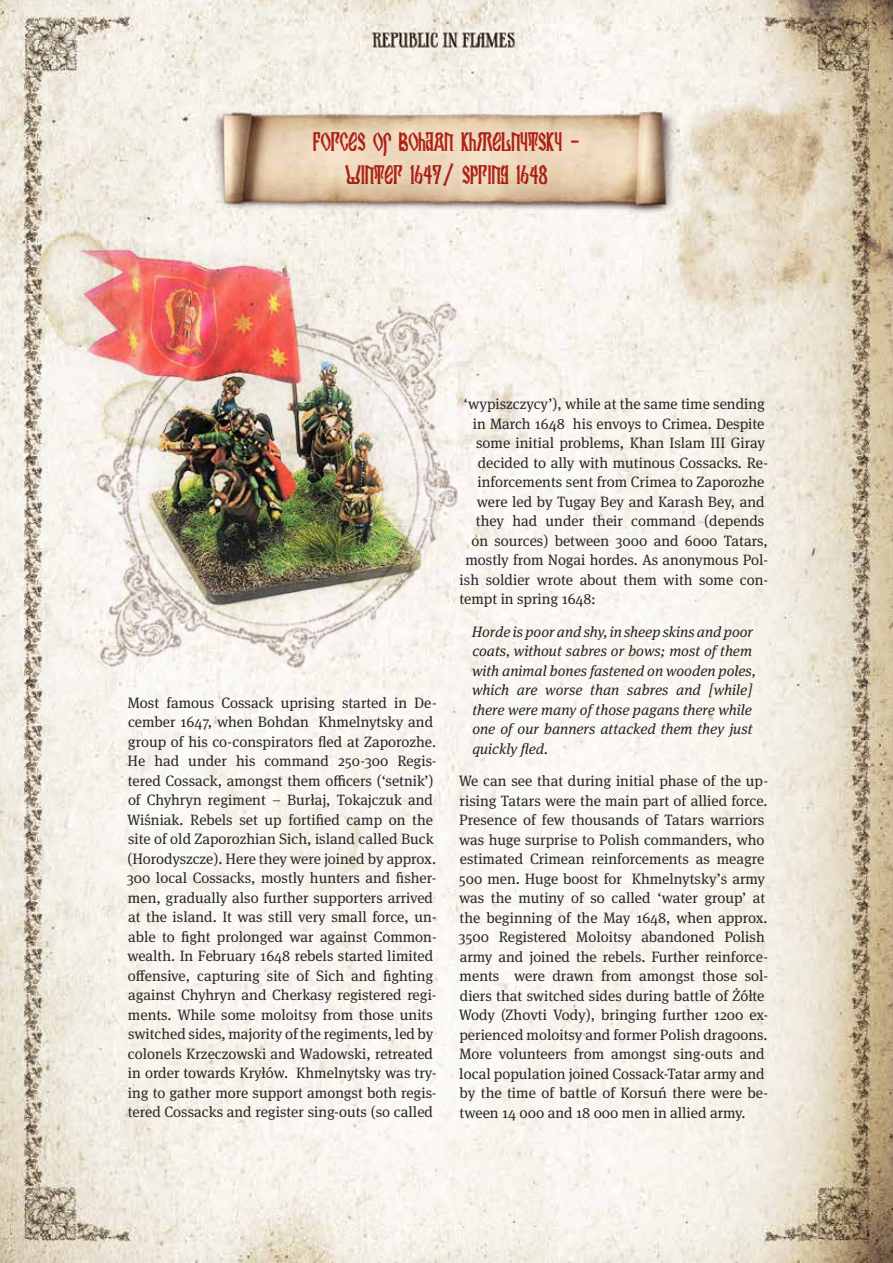
<style>
.page{position:relative;width:893px;height:1263px;background:#fff}
.page>*{position:absolute;margin:0;border:0;box-sizing:border-box;transform-origin:0 0}
.t1{font:24px/33px "Kremlin Orthodox Church";color:#ba261d;text-align:center}
.t2{font:15px/19.5px "Meta Serif Pro";color:#292829}
.t3{font:italic 15px/19.5px "Meta Serif Pro";color:#292829}
</style>
<div class="page">
<img style="left:0;top:0;width:893px;height:1263px">
<img style="left:188px;top:83px;width:517px;height:155px">
<img style="left:336px;top:1148px;width:208px;height:115px">
<img style="left:0;top:134px;width:632px;height:704px">
<img style="left:74px;top:199px;width:366px;height:421px">
<h1 class="t1" style="left:313px;top:127px;width:268px">FORCES OF BOHDAN KHMELNYTSKY -<br>WINTER 1647/ SPRING 1648</h1>
<p class="t2" style="left:127px;top:692px;width:311px">Most famous Cossack uprising started in De&shy;cember 1647, when Bohdan Khmelnytsky and group of his co-conspirators fled at Zaporozhe.<br>He had under his command 250-300 Regis&shy;tered Cossack, amongst them officers (‘setnik’) of Chyhryn regiment – Burłaj, Tokajczuk and Wiśniak. Rebels set up fortified camp on the site of old Zaporozhian Sich, island called Buck (Horodyszcze). Here they were joined by approx.<br>300 local Cossacks, mostly hunters and fisher&shy;men, gradually also further supporters arrived at the island. It was still very small force, un&shy;able to fight prolonged war against Common&shy;wealth. In February 1648 rebels started limited offensive, capturing site of Sich and fighting against Chyhryn and Cherkasy registered regi&shy;ments. While some moloitsy from those units switched sides, majority of the regiments, led by colonels Krzeczowski and Wadowski, retreated in order towards Kryłów. Khmelnytsky was try&shy;ing to gather more support amongst both regis&shy;tered Cossacks and register sing-outs (so called</p>
<p class="t2" style="left:464px;top:394px;width:302px">‘wypiszczycy’), while at the same time sending</p>
<p class="t2" style="left:473px;top:413px;width:293px">in March 1648 his envoys to Crimea. Despite</p>
<p class="t2" style="left:476px;top:433px;width:290px">some initial problems, Khan Islam III Giray</p>
<p class="t2" style="left:478px;top:452px;width:292px">decided to ally with mutinous Cossacks. Re-</p>
<p class="t2" style="left:477px;top:472px;width:288px">inforcements sent from Crimea to Zaporozhe</p>
<p class="t2" style="left:477px;top:491px;width:289px">were led by Tugay Bey and Karash Bey, and</p>
<p class="t2" style="left:476px;top:511px;width:290px">they had under their command (depends</p>
<p class="t2" style="left:471px;top:530px;width:298px">on sources) between 3000 and 6000 Tatars,</p>
<p class="t2" style="left:465px;top:550px;width:304px">mostly from Nogai hordes. As anonymous Pol-</p>
<p class="t2" style="left:460px;top:569px;width:310px">ish soldier wrote about them with some con-</p>
<p class="t2" style="left:460px;top:589px;width:138px">tempt in spring 1648:</p>
<p class="t3" style="left:472px;top:621px;width:285px">Horde is poor and shy, in sheep skins and poor coats, without sabres or bows; most of them with animal bones fastened on wooden poles, which are worse than sabres and [while] there were many of those pagans there while one of our banners attacked them they just quickly fled.</p>
<p class="t2" style="left:459px;top:770px;width:311px">We can see that during initial phase of the up&shy;rising Tatars were the main part of allied force.<br>Presence of few thousands of Tatars warriors was huge surprise to Polish commanders, who estimated Crimean reinforcements as meagre 500 men. Huge boost for Khmelnytsky’s army was the mutiny of so called ‘water group’ at the beginning of the May 1648, when approx.<br>3500 Registered Moloitsy abandoned Polish army and joined the rebels. Further reinforce&shy;ments were drawn from amongst those sol&shy;diers that switched sides during battle of Żółte Wody (Zhovti Vody), bringing further 1200 ex&shy;perienced moloitsy and former Polish dragoons.<br>More volunteers from amongst sing-outs and local population joined Cossack-Tatar army and by the time of battle of Korsuń there were be&shy;tween 14 000 and 18 000 men in allied army.</p>
</div>
